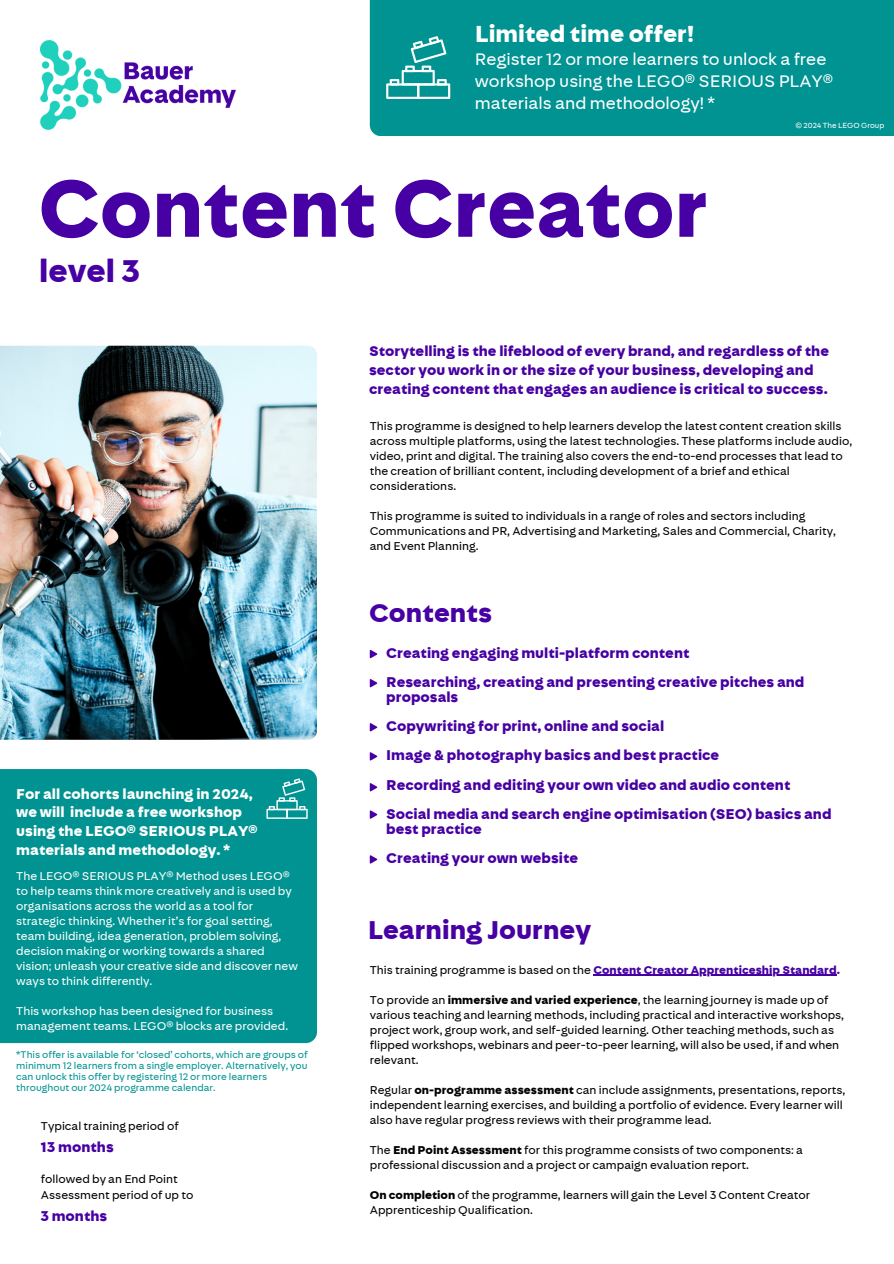
<style>
.page{position:relative;width:894px;height:1264px;background:#fff}
.page>*{position:absolute;margin:0;border:0;box-sizing:border-box;transform-origin:0 0}
.t1{font:700 84.45px "Bauer Media Sans";color:#4700a3}
.t2{font:700 33.3px "Bauer Media Sans";color:#4700a3}
.t3{font:700 27.3px "Bauer Media Sans";color:#4700a3}
.t4{font:700 24.45px "Bauer Media Sans";color:#fff}
.t5{font:17.7px/21.9px "Bauer Media Sans";color:#fff}
.t6{font:700 15.15px/18.9px "Bauer Media Sans";color:#fff}
.t7{font:700 15px/14.7px "Bauer Media Sans";color:#4700a3}
.t8{font:12px/15px "Bauer Media Sans";color:#000}
.t9{font:12px/15px "Bauer Media Sans";color:#fff}
.t10{font:700 12px "Bauer Media Sans";color:#4700a3}
.t11{font:10.2px/11.1px "Bauer Media Sans";color:#009392}
.t12{font:7.8px "Bauer Media Sans";color:#fff}
.s1{font-weight:400;color:#000}
.s2{font-weight:700}
</style>
<div class="page">
<img style="left:0;top:346px;width:316px;height:393px">
<svg style="left:369px;top:650px;width:8px;height:8px"></svg>
<svg style="left:369px;top:679px;width:8px;height:8px"></svg>
<svg style="left:369px;top:723px;width:8px;height:8px"></svg>
<svg style="left:369px;top:752px;width:8px;height:8px"></svg>
<svg style="left:369px;top:783px;width:8px;height:8px"></svg>
<svg style="left:369px;top:810px;width:8px;height:8px"></svg>
<svg style="left:369px;top:855px;width:8px;height:8px"></svg>
<img style="left:40px;top:40px;width:195px;height:89px">
<div style="left:0;top:769px;width:317px;height:274px;background:#009392"></div>
<div style="left:370px;top:0;width:523px;height:136px;background:#009392"></div>
<svg style="left:386px;top:36px;width:64px;height:63px"></svg>
<hr style="left:593px;top:974px;width:243px;height:1px;background:#4700a3">
<svg style="left:266px;top:778px;width:41px;height:40px;background:#32a8a7"></svg>
<p class="t4" style="left:475px;top:20px;width:220px">Limited time offer!</p>
<p class="t5" style="left:475px;top:49px;width:359px">Register 12 or more learners to unlock a free workshop using the LEGO® SERIOUS PLAY® materials and methodology! *</p>
<p class="t12" style="left:795px;top:121px;width:90px">© 2024 The LEGO Group</p>
<p class="t1" style="left:38px;top:159px;width:671px">Content Creator</p>
<p class="t2" style="left:39px;top:251px;width:102px">level 3</p>
<p class="t6" style="left:16px;top:784px;width:243px">For all cohorts launching in 2024, we will include a free workshop using the LEGO® SERIOUS PLAY® materials and methodology. *</p>
<p class="t9" style="left:16px;top:868px;width:283px">The LEGO® SERIOUS PLAY® Method uses LEGO® to help teams think more creatively and is used by organisations across the world as a tool for strategic thinking. Whether it’s for goal setting, team building, idea generation, problem solving, decision making or working towards a shared vision; unleash your creative side and discover new ways to think differently.</p>
<p class="t9" style="left:16px;top:1003px;width:273px">This workshop has been designed for business management teams. LEGO® blocks are provided.</p>
<p class="t11" style="left:16px;top:1048px;width:293px">*This offer is available for ‘closed’ cohorts, which are groups of minimum 12 learners from a single employer. Alternatively, you can unlock this offer by registering 12 or more learners throughout our 2024 programme calendar.</p>
<p class="t8" style="left:41px;top:1117px;width:139px">Typical training period of</p>
<p class="t7" style="left:41px;top:1139px;width:74px">13 months</p>
<p class="t8" style="left:41px;top:1171px;width:154px;line-height:16px">followed by an End Point<br>Assessment period of up to</p>
<p class="t7" style="left:40px;top:1208px;width:68px">3 months</p>
<p class="t7" style="left:369px;top:341px;width:461px;line-height:19.2px">Storytelling is the lifeblood of every brand, and regardless of the sector you work in or the size of your business, developing and creating content that engages an audience is critical to success.</p>
<h6 class="t8" style="left:370px;top:418px;width:484px">This programme is designed to help learners develop the latest content creation skills across multiple platforms, using the latest technologies. These platforms include audio, video, print and digital. The training also covers the end-to-end processes that lead to the creation of brilliant content, including development of a brief and ethical considerations.</h6>
<p class="t8" style="left:370px;top:508px;width:437px">This programme is suited to individuals in a range of roles and sectors including</p>
<p class="t8" style="left:370px;top:523px;width:467px">Communications and PR, Advertising and Marketing, Sales and Commercial, Charity, and Event Planning.</p>
<h3 class="t3" style="left:369px;top:597px;width:125px">Contents</h3>
<h4 class="t7" style="left:386px;top:645px;width:305px">Creating engaging multi-platform content</h4>
<p class="t7" style="left:386px;top:675px;width:419px">Researching, creating and presenting creative pitches and proposals</p>
<p class="t7" style="left:386px;top:718px;width:279px">Copywriting for print, online and social</p>
<h1 class="t7" style="left:386px;top:748px;width:334px">Image &amp; photography basics and best practice</h1>
<h2 class="t7" style="left:386px;top:777px;width:406px">Recording and editing your own video and audio content</h2>
<p class="t7" style="left:386px;top:806px;width:447px">Social media and search engine optimisation (SEO) basics and best practice</p>
<p class="t7" style="left:386px;top:850px;width:193px">Creating your own website</p>
<p class="t3" style="left:367px;top:913px;width:225px">Learning Journey</p>
<p class="t10" style="left:370px;top:962px;width:471px"><span class="s1">This training programme is based on the</span> Content Creator Apprenticeship Standard.</p>
<p class="t8" style="left:370px;top:992px;width:460px">To provide an <span class="s2">immersive and varied experience</span>, the learning journey is made up of</p>
<p class="t8" style="left:370px;top:1007px;width:475px">various teaching and learning methods, including practical and interactive workshops, project work, group work, and self-guided learning. Other teaching methods, such as flipped workshops, webinars and peer-to-peer learning, will also be used, if and when relevant.</p>
<p class="t8" style="left:370px;top:1082px;width:477px">Regular <span class="s2">on-programme assessment</span> can include assignments, presentations, reports,</p>
<h5 class="t8" style="left:370px;top:1097px;width:474px">independent learning exercises, and building a portfolio of evidence. Every learner will also have regular progress reviews with their programme lead.</h5>
<h5 class="t8" style="left:370px;top:1142px;width:434px">The <span class="s2">End Point Assessment</span> for this programme consists of two components: a</h5>
<p class="t8" style="left:370px;top:1157px;width:380px">professional discussion and a project or campaign evaluation report.</p>
<p class="t8" style="left:370px;top:1187px;width:442px"><span class="s2">On completion</span> of the programme, learners will gain the Level 3 Content Creator</p>
<h6 class="t8" style="left:370px;top:1202px;width:165px">Apprenticeship Qualification.</h6>
</div>
